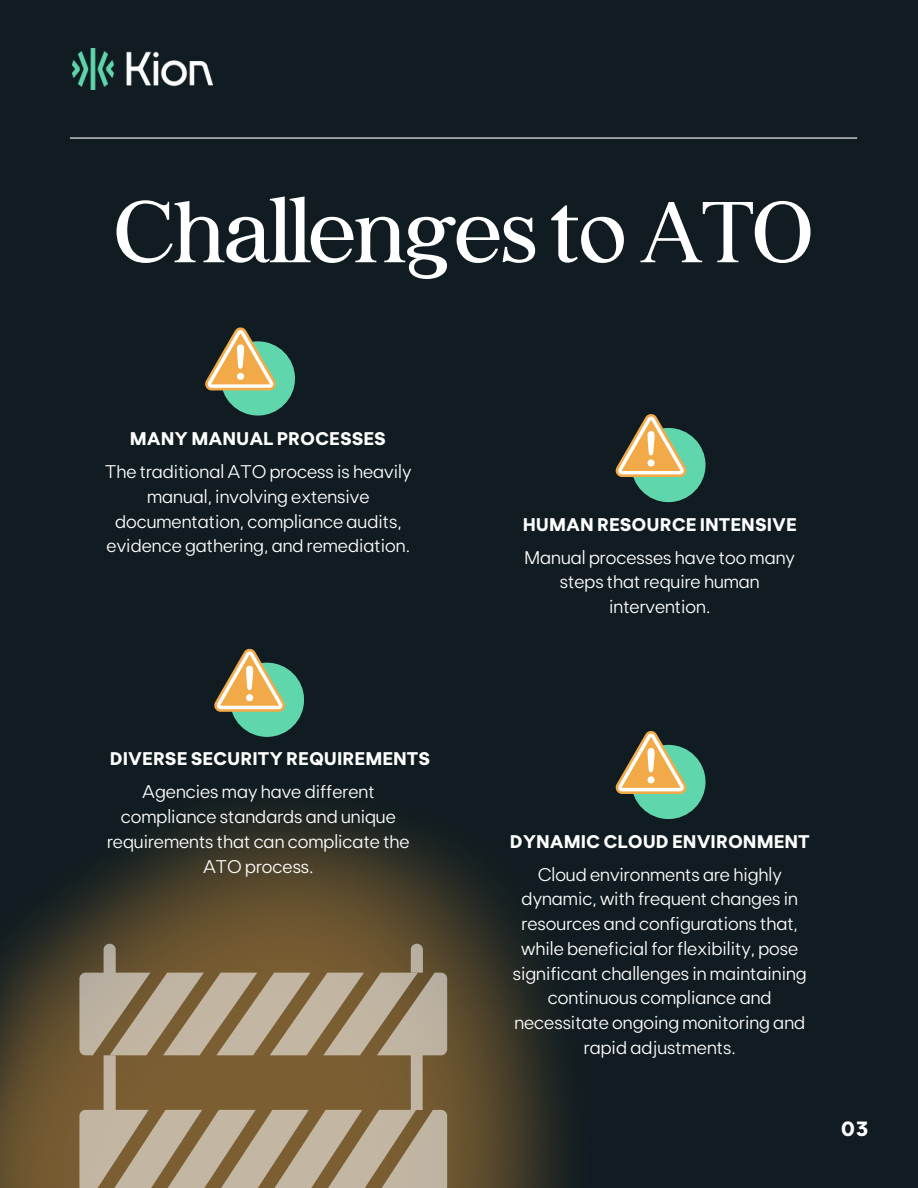
<style>
.page{position:relative;width:918px;height:1188px;background:#101c21}
.page>*{position:absolute;margin:0;border:0;box-sizing:border-box;transform-origin:0 0}
.t1{font:88.65px "FT Made";letter-spacing:-.035em;color:#fff}
.t2{font:900 21.9px "FT Polar";color:#fff}
.t3{font:18.3px/24.8px "FT Polar";color:#fff;text-align:center}
.t4{font:900 18.3px "FT Polar";color:#fff}
</style>
<div class="page">
<img style="left:0;top:441px;width:698px;height:747px">
<hr style="left:70px;top:137px;width:787px;height:2px;background:#fff">
<div style="left:221px;top:341px;width:74px;height:75px;background:#5fd6ab;border-radius:50%"></div>
<svg style="left:205px;top:327px;width:73px;height:63px"></svg>
<img style="left:73px;top:48px;width:139px;height:42px">
<svg style="left:79px;top:944px;width:368px;height:244px;background:#9b8769"></svg>
<div style="left:230px;top:663px;width:74px;height:74px;background:#5fd6ab;border-radius:50%"></div>
<svg style="left:213px;top:648px;width:74px;height:64px"></svg>
<div style="left:631px;top:428px;width:75px;height:74px;background:#5fd6ab;border-radius:50%"></div>
<svg style="left:614px;top:414px;width:74px;height:63px"></svg>
<div style="left:631px;top:745px;width:75px;height:74px;background:#5fd6ab;border-radius:50%"></div>
<svg style="left:614px;top:730px;width:74px;height:64px"></svg>
<p class="t1" style="left:113px;top:171px;width:702px">Challenges to ATO</p>
<p class="t4" style="left:130px;top:427px;width:257px">MANY MANUAL PROCESSES</p>
<p class="t3" style="left:105px;top:459px;width:308px">The traditional ATO process is heavily manual, involving extensive documentation, compliance audits, evidence gathering, and remediation.</p>
<p class="t4" style="left:110px;top:747px;width:322px">DIVERSE SECURITY REQUIREMENTS</p>
<h2 class="t3" style="left:107px;top:779px;width:304px">Agencies may have different compliance standards and unique requirements that can complicate the<br>ATO process.</h2>
<p class="t4" style="left:523px;top:512px;width:276px">HUMAN RESOURCE INTENSIVE</p>
<p class="t3" style="left:525px;top:544px;width:272px">Manual processes have too many steps that require human intervention.</p>
<p class="t4" style="left:510px;top:829px;width:302px">DYNAMIC CLOUD ENVIRONMENT</p>
<h2 class="t3" style="left:513px;top:861px;width:295px">Cloud environments are highly dynamic, with frequent changes in resources and configurations that, while beneficial for flexibility, pose significant challenges in maintaining continuous compliance and necessitate ongoing monitoring and rapid adjustments.</h2>
<h2 class="t2" style="left:841px;top:1114px;width:29px">03</h2>
</div>
